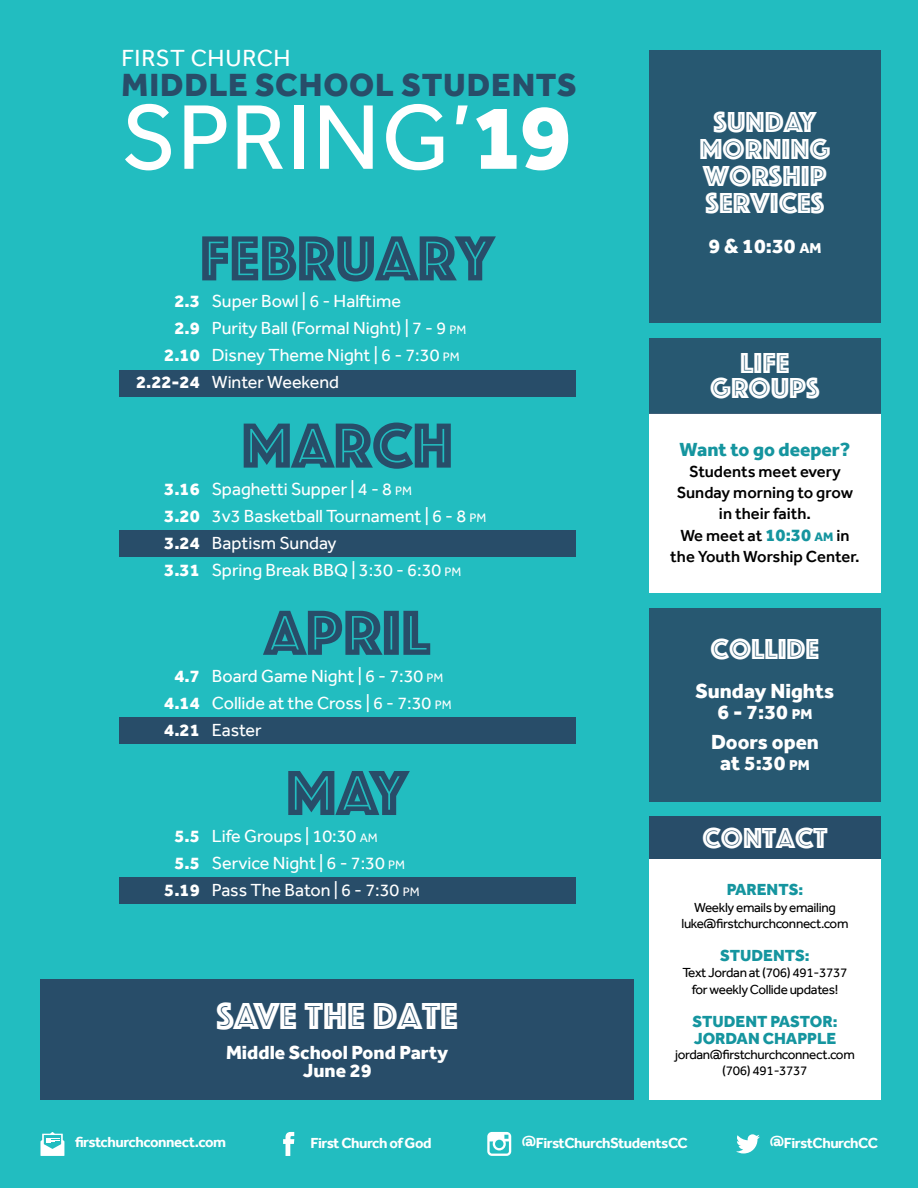
<style>
.page{position:relative;width:918px;height:1188px;background:#22bdc0}
.page>*{position:absolute;margin:0;border:0;box-sizing:border-box;transform-origin:0 0}
.t1{font:94.95px "Effra";letter-spacing:.01em;color:#fff}
.t2{font:66px "Phosphate Inline";color:#284d69}
.t3{font:39px "Phosphate Inline";color:#fff}
.t4{font:800 33px "Effra";letter-spacing:.025em;color:#284d69}
.t5{font:30px/27px "Phosphate Inline";color:#fff;text-align:center}
.t6{font:24px "Effra";letter-spacing:.02em;color:#fff}
.t7{font:800 21px/21px "Effra";color:#fff;text-align:center}
.t8{font:800 19.5px/18px "Effra";color:#fff;text-align:center}
.t9{font:800 19.5px "Effra";color:#15959f}
.t10{font:18px/27px "Effra";color:#fff}
.t11{font:500 16.5px/21.1px "Effra";color:#000;text-align:center}
.t12{font:800 16.5px/16.5px "Effra";color:#15959f}
.t13{font:700 15px "Effra";letter-spacing:-.03em;color:#fff}
.t14{font:13.5px/16.2px "Effra";letter-spacing:-.025em;color:#000;text-align:center}
.s1{font-weight:800}
.s2{font-size:12.6px}
.s3{font-size:14.7px}
.s4{font-weight:800;font-size:18px;color:#15959f}
.s5{font-weight:800;font-size:12.6px;color:#15959f}
</style>
<div class="page">
<div style="left:119px;top:370px;width:457px;height:26px;background:#284d69"></div>
<div style="left:119px;top:530px;width:457px;height:27px;background:#284d69"></div>
<div style="left:119px;top:717px;width:457px;height:27px;background:#284d69"></div>
<div style="left:119px;top:877px;width:457px;height:26px;background:#284d69"></div>
<div style="left:649px;top:608px;width:232px;height:193px;background:#275871"></div>
<div style="left:649px;top:859px;width:232px;height:241px;background:#fff"></div>
<div style="left:40px;top:979px;width:594px;height:121px;background:#284d69"></div>
<svg style="left:736px;top:1134px;width:24px;height:19px"></svg>
<svg style="left:41px;top:1132px;width:23px;height:24px"></svg>
<svg style="left:283px;top:1132px;width:11px;height:24px"></svg>
<svg style="left:487px;top:1132px;width:24px;height:24px"></svg>
<div style="left:649px;top:413px;width:232px;height:180px;background:#fff"></div>
<div style="left:649px;top:338px;width:232px;height:75px;background:#275871"></div>
<div style="left:649px;top:816px;width:232px;height:43px;background:#284d69"></div>
<div style="left:649px;top:50px;width:232px;height:273px;background:#275871"></div>
<h3 class="t6" style="left:121px;top:44px;width:171px">FIRST CHURCH</h3>
<h3 class="t4" style="left:121px;top:65px;width:457px">MIDDLE SCHOOL STUDENTS</h3>
<h1 class="t1" style="left:121px;top:80px;width:452px">SPRING’<span class="s1">19</span></h1>
<h2 class="t2" style="left:200px;top:211px;width:296px">FEBRUARY</h2>
<p class="t10" style="left:174px;top:288px;width:228px"><span class="s1">2.3</span> Super Bowl | 6 - Halftime</p>
<p class="t10" style="left:174px;top:315px;width:294px"><span class="s1">2.9</span> Purity Ball (Formal Night) | 7 - 9 <span class="s2">PM</span></p>
<p class="t10" style="left:164px;top:342px;width:297px"><span class="s1">2.10</span> Disney Theme Night | 6 - 7:30 <span class="s2">PM</span></p>
<p class="t10" style="left:136px;top:369px;width:205px"><span class="s1">2.22-24</span> Winter Weekend</p>
<h2 class="t2" style="left:241px;top:399px;width:213px">MARCH</h2>
<p class="t10" style="left:164px;top:475px;width:324px"><span class="s1">3.16</span> Spaghetti Supper | 4 - 8 <span class="s2">PM<br></span><span class="s1">3.20</span> 3v3 Basketball Tournament | 6 - 8 <span class="s2">PM<br></span><span class="s1">3.24</span> Baptism Sunday<br><span class="s1">3.31</span> Spring Break BBQ | 3:30 - 6:30 <span class="s2">PM</span></p>
<h2 class="t2" style="left:264px;top:586px;width:167px">APRIL</h2>
<p class="t10" style="left:164px;top:662px;width:289px;text-indent:10px"><span class="s1">4.7</span> Board Game Night | 6 - 7:30 <span class="s2">PM<br></span><span class="s1">4.14</span> Collide at the Cross | 6 - 7:30 <span class="s2">PM<br></span><span class="s1">4.21</span> Easter</p>
<h2 class="t2" style="left:286px;top:746px;width:124px">MAY</h2>
<p class="t10" style="left:174px;top:822px;width:205px"><span class="s1">5.5</span> Life Groups | 10:30 <span class="s2">AM</span></p>
<p class="t10" style="left:174px;top:849px;width:232px"><span class="s1">5.5</span> Service Night | 6 - 7:30 <span class="s2">PM</span></p>
<p class="t10" style="left:164px;top:876px;width:257px"><span class="s1">5.19</span> Pass The Baton | 6 - 7:30 <span class="s2">PM</span></p>
<h3 class="t3" style="left:216px;top:988px;width:243px">SAVE THE DATE</h3>
<p class="t8" style="left:226px;top:1043px;width:224px">Middle School Pond Party<br>June 29</p>
<h3 class="t5" style="left:700px;top:107px;width:132px">SUNDAY<br>MORNING<br>WORSHIP<br>SERVICES</h3>
<p class="t7" style="left:708px;top:235px;width:115px">9 &amp; 10:30 <span class="s3">AM</span></p>
<h3 class="t5" style="left:710px;top:348px;width:111px;line-height:25.5px">LIFE<br>GROUPS</h3>
<p class="t9" style="left:680px;top:438px;width:172px">Want to go deeper?</p>
<p class="t11" style="left:670px;top:461px;width:191px">Students meet every<br>Sunday morning to grow in their faith.<br>We meet at <span class="s4">10:30</span> <span class="s5">AM</span> in the Youth Worship Center.</p>
<h3 class="t5" style="left:711px;top:634px;width:110px">COLLIDE</h3>
<p class="t7" style="left:696px;top:681px;width:140px">Sunday Nights<br>6 - 7:30 <span class="s3">PM</span></p>
<p class="t7" style="left:711px;top:732px;width:109px">Doors open at 5:30 <span class="s3">PM</span></p>
<h3 class="t5" style="left:703px;top:822px;width:126px">CONTACT</h3>
<p class="t12" style="left:727px;top:881px;width:78px">PARENTS:</p>
<p class="t14" style="left:681px;top:899px;width:169px">Weekly emails by emailing luke@firstchurchconnect.com</p>
<p class="t12" style="left:720px;top:947px;width:91px">STUDENTS:</p>
<p class="t14" style="left:682px;top:965px;width:167px">Text Jordan at (706) 491-3737 for weekly Collide updates!</p>
<p class="t12" style="left:692px;top:1013px;width:147px">STUDENT PASTOR:<br>JORDAN CHAPPLE</p>
<p class="t14" style="left:675px;top:1046px;width:181px">jordan@firstchurchconnect.com (706) 491-3737</p>
<p class="t13" style="left:75px;top:1133px;width:153px">firstchurchconnect.com</p>
<p class="t13" style="left:310px;top:1134px;width:123px">First Church of God</p>
<p class="t13" style="left:522px;top:1134px;width:168px">@FirstChurchStudentsCC</p>
<p class="t13" style="left:770px;top:1134px;width:110px">@FirstChurchCC</p>
</div>
